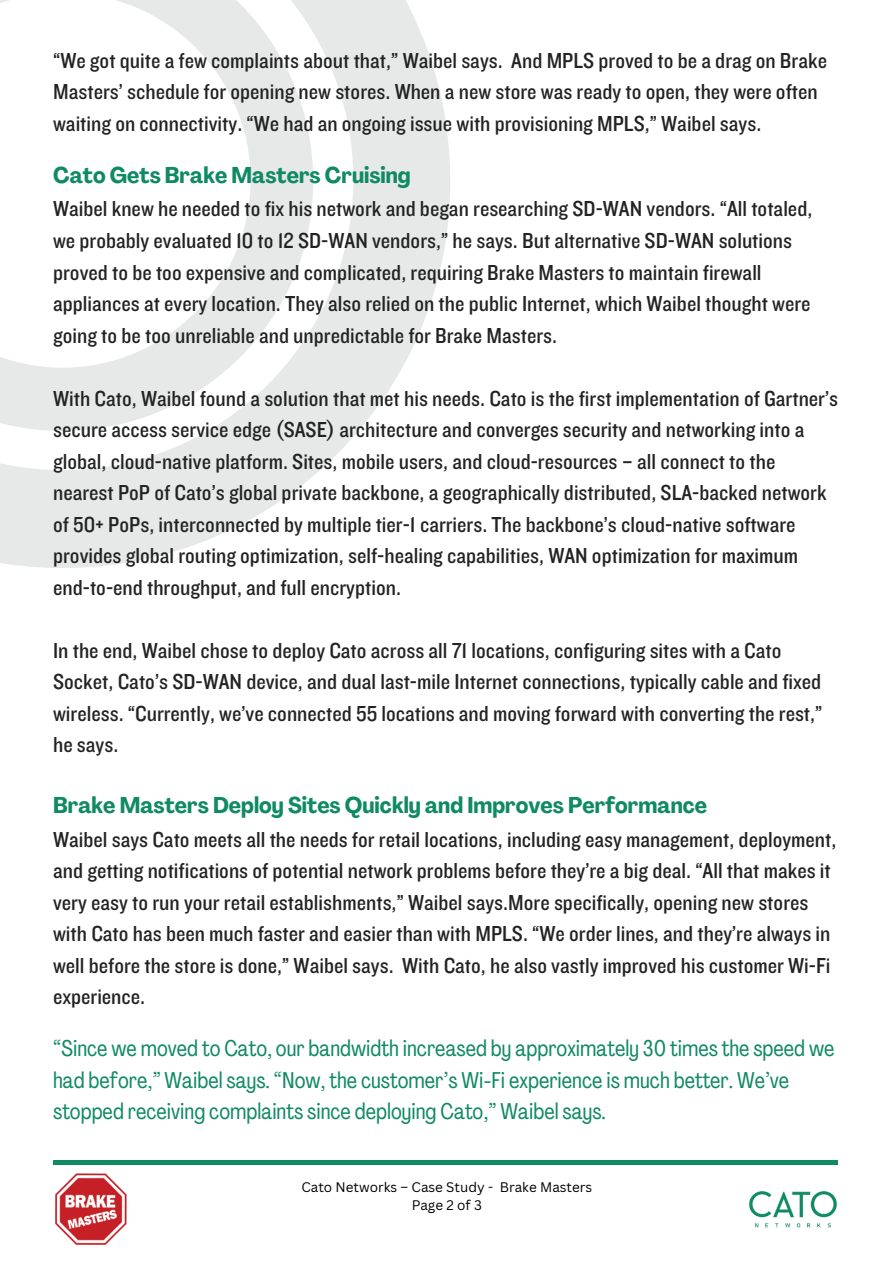
<style>
.page{position:relative;width:894px;height:1264px;background:#fff}
.page>*{position:absolute;margin:0;border:0;box-sizing:border-box;transform-origin:0 0}
.t1{font:22.5px/31.5px "Knockout 30";color:#232323}
.t2{font:22.5px/31.5px "Agrandir Tight";color:#108a65}
.t3{font:13.5px "Canva Sans";color:#000}
.s1{font-family:"Agrandir";font-weight:700;font-stretch:condensed;color:#108a65}
</style>
<div class="page">
<hr style="left:53px;top:1160px;width:784px;height:4px;background:#108a65">
<img style="left:748px;top:1191px;width:90px;height:37px">
<svg style="left:0;top:0;width:450px;height:568px;fill:#e7e8e8"></svg>
<svg style="left:0;top:0;width:314px;height:431px"></svg>
<img style="left:55px;top:1173px;width:71px;height:71px">
<p class="t1" style="left:53px;top:44px;width:775px">“We got quite a few complaints about that,” Waibel says. And MPLS proved to be a drag on Brake<br>Masters’ schedule for opening new stores. When a new store was ready to open, they were often waiting on connectivity. “We had an ongoing issue with provisioning MPLS,” Waibel says.</p>
<h1 class="t1" style="left:53px;top:158px;width:760px;line-height:33.8px"><span class="s1">Cato Gets Brake Masters Cruising<br></span>Waibel knew he needed to fix his network and began researching SD-WAN vendors. “All totaled,</h1>
<h1 class="t1" style="left:53px;top:224px;width:758px">we probably evaluated 10 to 12 SD-WAN vendors,” he says. But alternative SD-WAN solutions proved to be too expensive and complicated, requiring Brake Masters to maintain firewall appliances at every location. They also relied on the public Internet, which Waibel thought were going to be too unreliable and unpredictable for Brake Masters.</h1>
<h1 class="t1" style="left:53px;top:382px;width:786px">With Cato, Waibel found a solution that met his needs. Cato is the first implementation of Gartner’s secure access service edge (SASE) architecture and converges security and networking into a global, cloud-native platform. Sites, mobile users, and cloud-resources – all connect to the nearest PoP of Cato’s global private backbone, a geographically distributed, SLA-backed network of 50+ PoPs, interconnected by multiple tier-1 carriers. The backbone’s cloud-native software provides global routing optimization, self-healing capabilities, WAN optimization for maximum end-to-end throughput, and full encryption.</h1>
<h1 class="t1" style="left:53px;top:634px;width:770px">In the end, Waibel chose to deploy Cato across all 71 locations, configuring sites with a Cato Socket, Cato’s SD-WAN device, and dual last-mile Internet connections, typically cable and fixed wireless. “Currently, we’ve connected 55 locations and moving forward with converting the rest,” he says.</h1>
<h1 class="t1" style="left:53px;top:788px;width:784px;line-height:33.8px"><span class="s1">Brake Masters Deploy Sites Quickly and Improves Performance<br></span>Waibel says Cato meets all the needs for retail locations, including easy management, deployment,</h1>
<h1 class="t1" style="left:53px;top:854px;width:779px">and getting notifications of potential network problems before they’re a big deal. “All that makes it very easy to run your retail establishments,” Waibel says.More specifically, opening new stores with Cato has been much faster and easier than with MPLS. “We order lines, and they’re always in well before the store is done,” Waibel says. With Cato, he also vastly improved his customer Wi-Fi experience.</h1>
<h1 class="t2" style="left:53px;top:1034px;width:782px">“Since we moved to Cato, our bandwidth increased by approximately 30 times the speed we had before,” Waibel says. “Now, the customer’s Wi-Fi experience is much better. We’ve stopped receiving complaints since deploying Cato,” Waibel says.</h1>
<h1 class="t3" style="left:301px;top:1177px;width:292px">Cato Networks – Case Study - Brake Masters</h1>
<p class="t3" style="left:411px;top:1195px;width:72px">Page 2 of 3</p>
</div>
